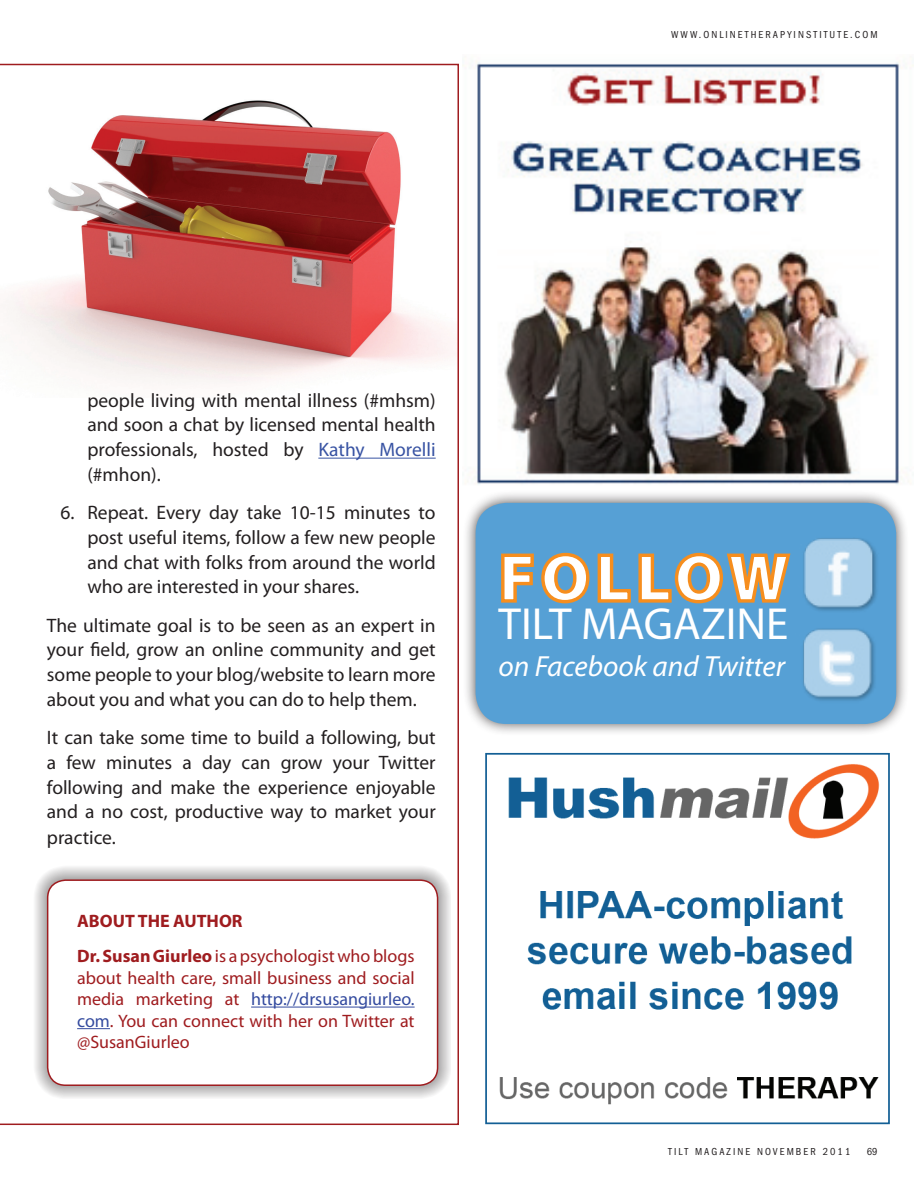
<style>
.page{position:relative;width:918px;height:1188px;background:#fff}
.page>*{position:absolute;margin:0;border:0;box-sizing:border-box;transform-origin:0 0}
.t1{font:900 67.65px "Myriad Pro";letter-spacing:.075em;color:#fff}
.t2{font:45.15px "Myriad Pro";color:#fff}
.t3{font:italic 29.25px "Myriad Pro";color:#fff}
.t4{font:19.5px/24.8px "Myriad Pro";color:#231f20;text-align:justify}
.t5{font:18px/21.6px "Myriad Pro";color:#9f1c1f;text-align:justify}
.t6{font:700 18px/35.1px "Myriad Pro";color:#9f1c1f}
.t7{font:condensed 10.5px "ITC Franklin Gothic Std";letter-spacing:.2em;color:#231f20}
.s1{color:#3853a3}
.s2{font-weight:400}
.s3{color:#344b9f}
</style>
<div class="page">
<svg style="left:0;top:64px;width:459px;height:1061px"></svg>
<hr style="left:318px;top:458px;width:118px;height:1px;background:#3853a3">
<div style="left:32px;top:865px;width:419px;height:234px;background:#231f20;opacity:.75"></div>
<div style="left:48px;top:880px;width:390px;height:205px;background:#fff;border-radius:18px"></div>
<div style="left:47px;top:879px;width:391px;height:207px;border:2px solid #9f1c1f;border-radius:18px"></div>
<hr style="left:251px;top:1007px;width:164px;height:1px;background:#344b9f">
<hr style="left:77px;top:1028px;width:33px;height:1px;background:#344b9f">
<img style="left:499px;top:764px;width:381px;height:341px">
<div style="left:485px;top:753px;width:405px;height:371px;border:2px solid #135f95"></div>
<img style="left:462px;top:60px;width:452px;height:425px">
<div style="left:463px;top:489px;width:446px;height:247px;background:#231f20;opacity:.75"></div>
<div style="left:476px;top:503px;width:420px;height:221px;background:#56a0d5;border-radius:31px"></div>
<img style="left:803px;top:538px;width:74px;height:73px">
<svg style="left:501px;top:552px;width:290px;height:52px"></svg>
<img style="left:803px;top:628px;width:72px;height:73px">
<p class="t7" style="left:671px;top:29px;width:40px">WWW.ONLINET</p>
<p class="t7" style="left:751px;top:29px;width:16px">HERAP</p>
<p class="t7" style="left:787px;top:29px;width:13px">YINSTIT</p>
<p class="t7" style="left:830px;top:29px;width:34px">UTE .COM</p>
<p class="t4" style="left:87px;top:387px;width:350px">people living with mental illness (#mhsm) and soon a chat by licensed mental health professionals, hosted by <span class="s1">Kathy Morelli </span>(#mhon).</p>
<p class="t4" style="left:87px;top:500px;width:350px;text-indent:-27px">6. Repeat. Every day take 10-15 minutes to post useful items, follow a few new people and chat with folks from around the world who are interested in your shares.</p>
<p class="t4" style="left:47px;top:612px;width:390px">The ultimate goal is to be seen as an expert in your field, grow an online community and get some people to your blog/website to learn more about you and what you can do to help them.</p>
<p class="t4" style="left:47px;top:725px;width:390px">It can take some time to build a following, but a few minutes a day can grow your Twitter following and make the experience enjoyable and a no cost, productive way to market your practice.</p>
<p class="t6" style="left:77px;top:903px;width:339px">ABOUT THE AUTHOR<br>Dr. Susan Giurleo <span class="s2">is a psychologist who blogs</span></p>
<p class="t5" style="left:77px;top:967px;width:339px">about health care, small business and social media marketing at <span class="s3">http://drsusangiurleo. com</span>. You can connect with her on Twitter at @SusanGiurleo</p>
<h1 class="t1" style="left:499px;top:540px;width:292px">FOLLOW</h1>
<h2 class="t2" style="left:499px;top:596px;width:291px">TILT MAGAZINE</h2>
<h3 class="t3" style="left:499px;top:648px;width:288px">on Facebook and Twitter</h3>
<p class="t7" style="left:668px;top:1145px;width:98px">TILT MAGAZINE NOVEM</p>
<p class="t7" style="left:796px;top:1145px;width:15px">BER</p>
<p class="t7" style="left:823px;top:1145px;width:29px">2011</p>
<p class="t7" style="left:867px;top:1145px;width:12px">69</p>
</div>
